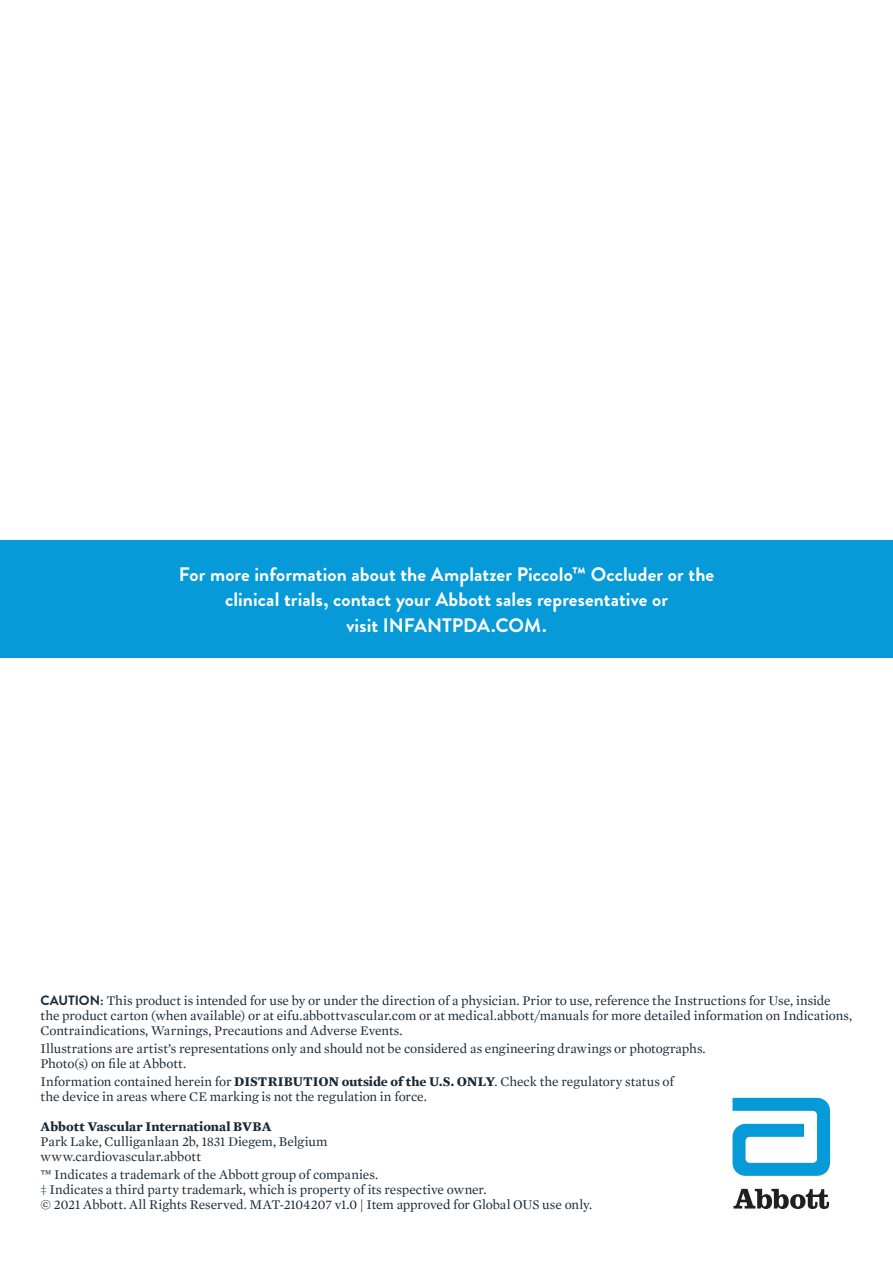
<style>
.page{position:relative;width:893px;height:1263px;background:#fff}
.page>*{position:absolute;margin:0;border:0;box-sizing:border-box;transform-origin:0 0}
.t1{font:700 19.5px/25.5px "Brandon Grotesque";letter-spacing:.005em;color:#fff;text-align:center}
.t2{font:13.5px/15px "Mercury Text G1";letter-spacing:-.005em;color:#172938}
.t3{font:700 13.5px "Mercury Text G1";letter-spacing:.005em;color:#172938}
.s1{font-family:"Brandon Grotesque";font-weight:700}
.s2{font-weight:700}
</style>
<div class="page">
<svg style="left:732px;top:1098px;width:98px;height:78px"></svg>
<svg style="left:733px;top:1189px;width:96px;height:20px"></svg>
<div style="left:0;top:540px;width:893px;height:118px;background:#069ad9"></div>
<h1 class="t1" style="left:179px;top:562px;width:537px">For more information about the Amplatzer Piccolo™ Occluder or the clinical trials, contact your Abbott sales representative or<br>visit INFANTPDA.COM.</h1>
<p class="t2" style="left:40px;top:993px;width:813px"><span class="s1">CAUTION:</span> This product is intended for use by or under the direction of a physician. Prior to use, reference the Instructions for Use, inside the product carton (when available) or at eifu.abbottvascular.com or at medical.abbott/manuals for more detailed information on Indications,<br>Contraindications, Warnings, Precautions and Adverse Events.</p>
<p class="t2" style="left:40px;top:1041px;width:667px">Illustrations are artist’s representations only and should not be considered as engineering drawings or photographs.<br>Photo(s) on file at Abbott.</p>
<p class="t2" style="left:40px;top:1074px;width:635px">Information contained herein for <span class="s2">DISTRIBUTION outside of the U.S. ONLY</span>. Check the regulatory status of the device in areas where CE marking is not the regulation in force.</p>
<p class="t3" style="left:40px;top:1118px;width:233px">Abbott Vascular International BVBA</p>
<p class="t2" style="left:40px;top:1134px;width:288px">Park Lake, Culliganlaan 2b, 1831 Diegem, Belgium www.cardiovascular.abbott</p>
<p class="t2" style="left:40px;top:1167px;width:553px">™ Indicates a trademark of the Abbott group of companies.<br>‡ Indicates a third party trademark, which is property of its respective owner.<br>© 2021 Abbott. All Rights Reserved. MAT-2104207 v1.0 | Item approved for Global OUS use only.</p>
</div>
